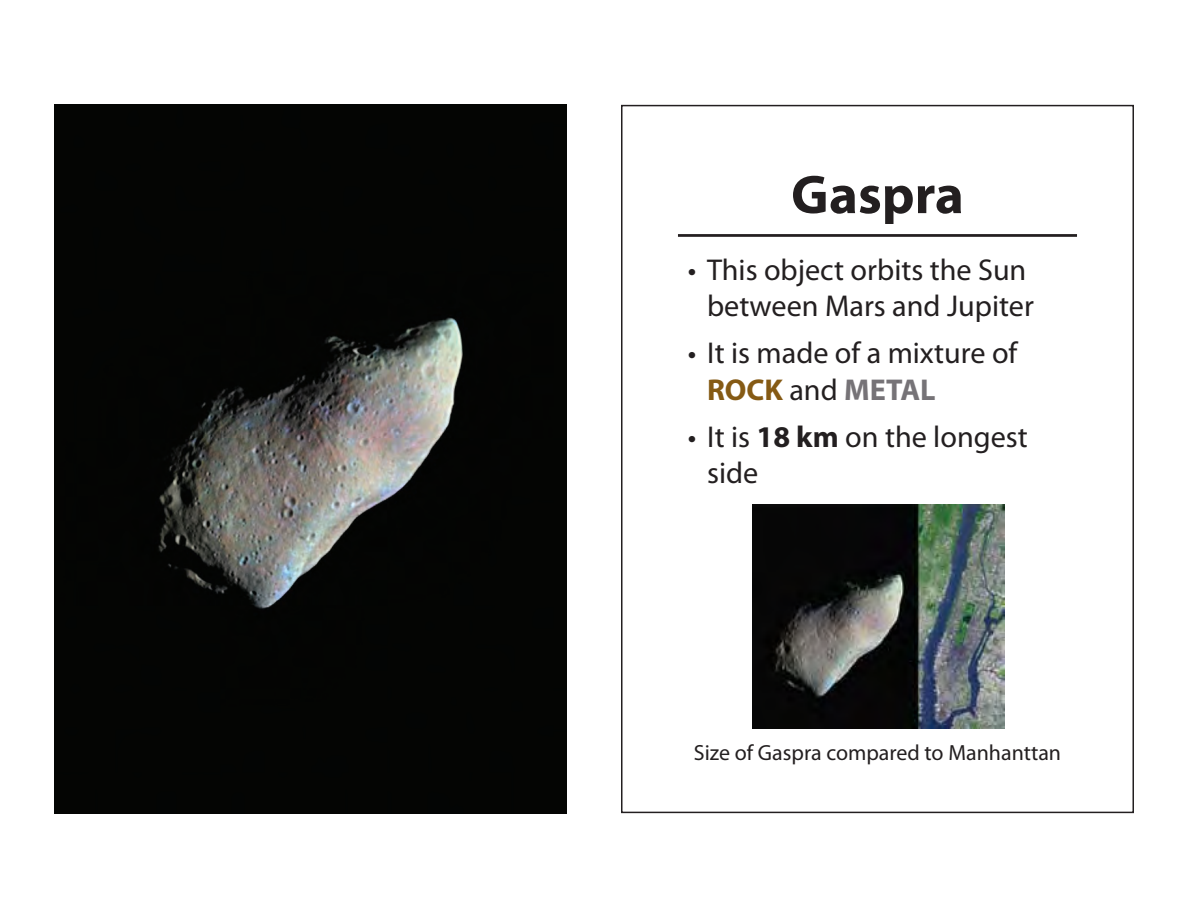
<style>
.page{position:relative;width:1188px;height:918px;background:#fff}
.page>*{position:absolute;margin:0;border:0;box-sizing:border-box;transform-origin:0 0}
.t1{font:700 54.9px "Myriad Pro";color:#231f20}
.t2{font:30.15px/36.3px "Myriad Pro";color:#231f20}
.t3{font:21.9px "Myriad Pro";color:#231f20}
.s1{font-weight:700;color:#855a14}
.s2{font-weight:700;color:#767377}
.s3{font-weight:700}
</style>
<div class="page">
<hr style="left:678px;top:234px;width:399px;height:3px;background:#231f20">
<img style="left:752px;top:504px;width:252px;height:224px">
<img style="left:54px;top:105px;width:513px;height:708px">
<div style="left:621px;top:105px;width:513px;height:708px;border:2px solid #231f20"></div>
<p class="t1" style="left:791px;top:159px;width:174px">Gaspra</p>
<p class="t2" style="left:688px;top:251px;width:348px;text-align:right">• This object orbits the Sun between Mars and Jupiter</p>
<p class="t2" style="left:707px;top:335px;width:312px;text-indent:-19px">• It is made of a mixture of<br><span class="s1">ROCK</span> and <span class="s2">METAL</span></p>
<p class="t2" style="left:707px;top:418px;width:322px;text-indent:-19px">• It is <span class="s3">18 km</span> on the longest side</p>
<p class="t3" style="left:694px;top:739px;width:369px">Size of Gaspra compared to Manhanttan</p>
</div>
